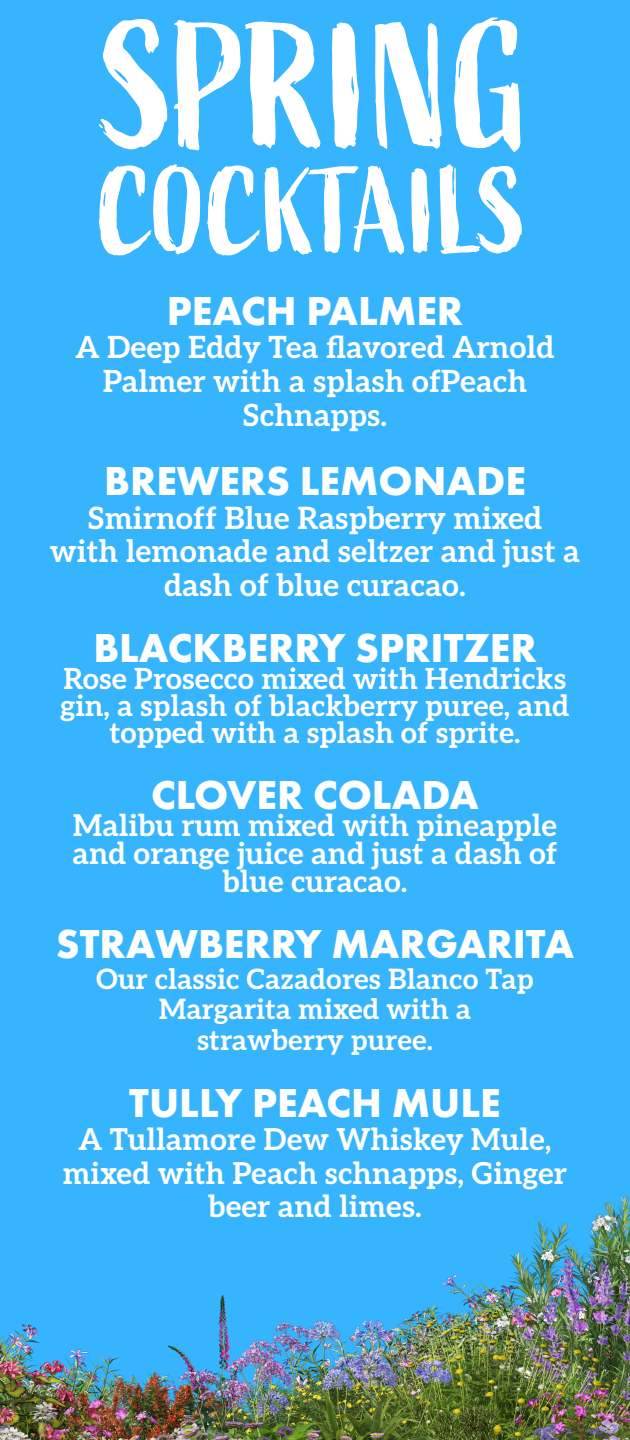
<style>
.page{position:relative;width:630px;height:1440px;background:#36b4fd}
.page>*{position:absolute;margin:0;border:0;box-sizing:border-box;transform-origin:0 0}
.t1{font:178.75px "Active";letter-spacing:-.005em;color:#fff}
.t2{font:120px "Active";letter-spacing:-.015em;color:#fff}
.t3{font:700 42px "Futura PT";color:#fff}
.t4{font:700 30.75px/33.8px "Aleo";color:#fff;text-align:center}
.t5{font:700 30.5px/33.5px "Aleo";color:#fff;text-align:center}
.t6{font:700 30.25px/33.2px "Aleo";color:#fff;text-align:center}
.t7{font:700 30px/27.5px "Aleo";color:#fff;text-align:center}
.t8{font:700 29px/26.8px "Aleo";color:#fff;text-align:center}
.t9{font:700 28px/30.8px "Aleo";color:#fff;text-align:center}
</style>
<div class="page">
<img style="left:0;top:1195px;width:630px;height:245px">
<h1 class="t1" style="left:102px;top:-14px;width:431px">SPRING</h1>
<h2 class="t2" style="left:98px;top:144px;width:431px">COCKTAILS</h2>
<p class="t3" style="left:167px;top:284px;width:298px">PEACH PALMER</p>
<p class="t5" style="left:75px;top:329px;width:481px">A Deep Eddy Tea flavored Arnold<br>Palmer with a splash ofPeach<br>Schnapps.</p>
<p class="t3" style="left:104px;top:454px;width:423px">BREWERS LEMONADE</p>
<p class="t4" style="left:50px;top:499px;width:532px">Smirnoff Blue Raspberry mixed with lemonade and seltzer and just a dash of blue curacao.</p>
<p class="t3" style="left:93px;top:621px;width:445px">BLACKBERRY SPRITZER</p>
<p class="t8" style="left:61px;top:664px;width:510px">Rose Prosecco mixed with Hendricks gin, a splash of blackberry puree, and topped with a splash of sprite.</p>
<p class="t3" style="left:151px;top:768px;width:329px">CLOVER COLADA</p>
<p class="t7" style="left:73px;top:811px;width:486px">Malibu rum mixed with pineapple and orange juice and just a dash of blue curacao.</p>
<p class="t3" style="left:56px;top:917px;width:520px">STRAWBERRY MARGARITA</p>
<p class="t9" style="left:96px;top:962px;width:439px">Our classic Cazadores Blanco Tap<br>Margarita mixed with a strawberry puree.</p>
<p class="t3" style="left:129px;top:1076px;width:373px">TULLY PEACH MULE</p>
<p class="t6" style="left:63px;top:1122px;width:506px">A Tullamore Dew Whiskey Mule, mixed with Peach schnapps, Ginger beer and limes.</p>
</div>
